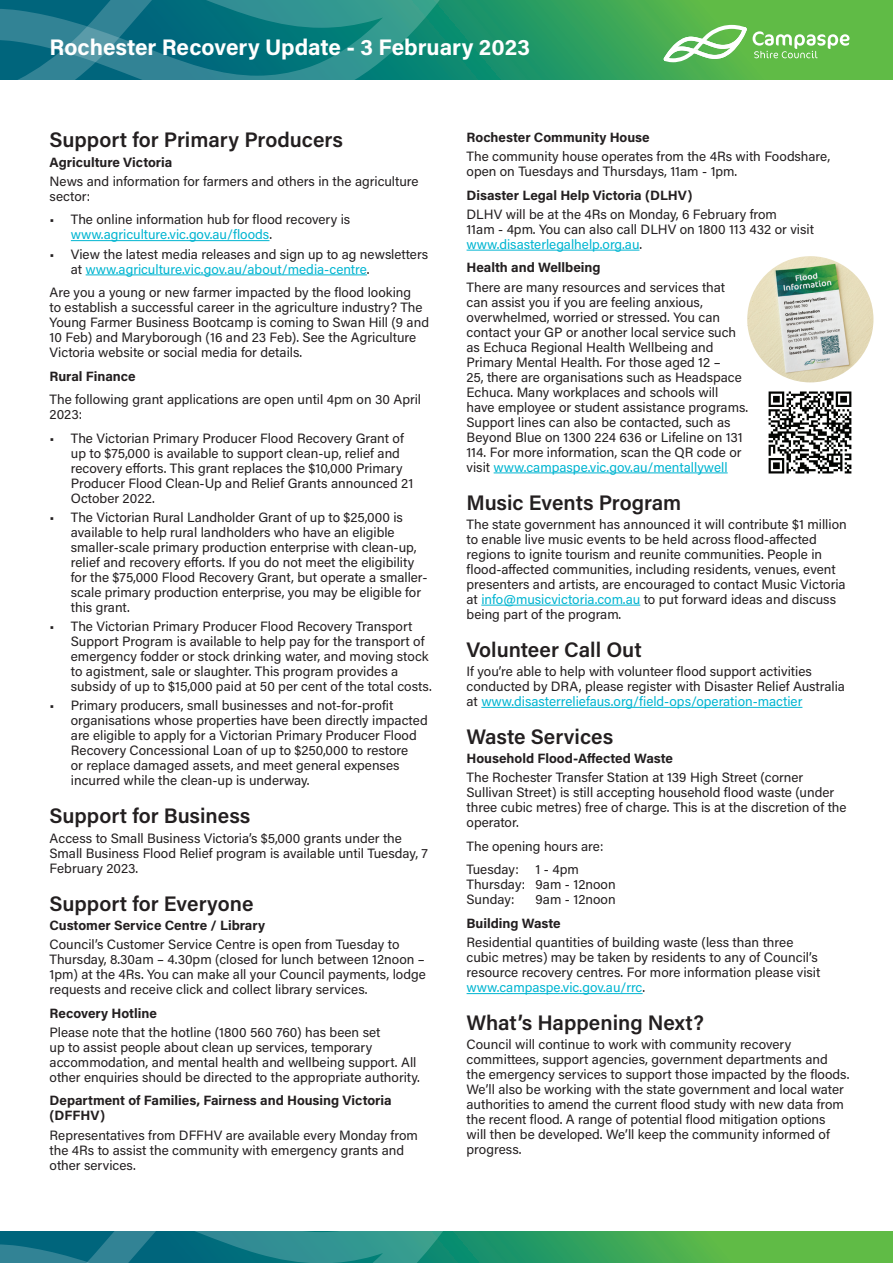
<style>
.page{position:relative;width:893px;height:1263px;background:#fff}
.page>*{position:absolute;margin:0;border:0;box-sizing:border-box;transform-origin:0 0}
.t1{font:700 22.5px "Acumin Pro";color:#fff}
.t2{font:600 21px "Acumin Pro";color:#231f20}
.t3{font:13.5px/15px "Acumin Pro";color:#231f20}
.t4{font:700 13.5px/15px "Acumin Pro";color:#231f20}
.s1{color:#00b5d1}
</style>
<div class="page">
<svg style="left:511px;top:1231px;width:382px;height:32px;background:#4cb050"></svg>
<svg style="left:0;top:1231px;width:511px;height:32px;background:#1c8285"></svg>
<svg style="left:511px;top:0;width:382px;height:79px;background:#47ad52"></svg>
<svg style="left:0;top:0;width:511px;height:79px;background:#198183"></svg>
<svg style="left:753px;top:31px;width:96px;height:27px"></svg>
<svg style="left:663px;top:25px;width:84px;height:37px"></svg>
<hr style="left:71px;top:240px;width:198px;height:1px;background:#00b5d1">
<hr style="left:86px;top:275px;width:281px;height:1px;background:#00b5d1">
<hr style="left:467px;top:250px;width:172px;height:1px;background:#00b5d1">
<hr style="left:494px;top:473px;width:234px;height:1px;background:#00b5d1">
<hr style="left:481px;top:605px;width:159px;height:1px;background:#00b5d1">
<hr style="left:481px;top:707px;width:321px;height:1px;background:#00b5d1">
<hr style="left:467px;top:993px;width:176px;height:1px;background:#00b5d1">
<img style="left:747px;top:256px;width:126px;height:126px;border-radius:63px">
<img style="left:768px;top:391px;width:84px;height:83px">
<h1 class="t1" style="left:50px;top:31px;width:482px">Rochester Recovery Update - 3 February 2023</h1>
<h2 class="t2" style="left:50px;top:125px;width:295px">Support for Primary Producers</h2>
<p class="t4" style="left:50px;top:154px;width:124px">Agriculture Victoria</p>
<p class="t3" style="left:50px;top:173px;width:370px">News and information for farmers and others in the agriculture sector:</p>
<p class="t3" style="left:71px;top:211px;width:281px;text-indent:-21px">• The online information hub for flood recovery is <span class="s1">www.agriculture.vic.gov.au/floods</span>.</p>
<p class="t3" style="left:71px;top:246px;width:359px;text-indent:-21px">• View the latest media releases and sign up to ag newsletters at <span class="s1">www.agriculture.vic.gov.au/about/media-centre</span>.</p>
<p class="t3" style="left:50px;top:284px;width:381px">Are you a young or new farmer impacted by the flood looking<br>to establish a successful career in the agriculture industry? The Young Farmer Business Bootcamp is coming to Swan Hill (9 and 10 Feb) and Maryborough (16 and 23 Feb). See the Agriculture Victoria website or social media for details.</p>
<p class="t4" style="left:50px;top:368px;width:88px">Rural Finance</p>
<p class="t3" style="left:50px;top:391px;width:373px">The following grant applications are open until 4pm on 30 April<br>2023:</p>
<p class="t3" style="left:71px;top:430px;width:344px;text-indent:-21px">• The Victorian Primary Producer Flood Recovery Grant of up to $75,000 is available to support clean-up, relief and recovery efforts. This grant replaces the $10,000 Primary Producer Flood Clean-Up and Relief Grants announced 21<br>October 2022.</p>
<p class="t3" style="left:71px;top:509px;width:358px;text-indent:-21px">• The Victorian Rural Landholder Grant of up to $25,000 is available to help rural landholders who have an eligible smaller-scale primary production enterprise with clean-up, relief and recovery efforts. If you do not meet the eligibility for the $75,000 Flood Recovery Grant, but operate a smaller&shy;scale primary production enterprise, you may be eligible for this grant.</p>
<p class="t3" style="left:71px;top:618px;width:362px;text-indent:-21px">• The Victorian Primary Producer Flood Recovery Transport Support Program is available to help pay for the transport of emergency fodder or stock drinking water, and moving stock to agistment, sale or slaughter. This program provides a subsidy of up to $15,000 paid at 50 per cent of the total costs.</p>
<p class="t3" style="left:71px;top:697px;width:358px;text-indent:-21px">• Primary producers, small businesses and not-for-profit organisations whose properties have been directly impacted are eligible to apply for a Victorian Primary Producer Flood Recovery Concessional Loan of up to $250,000 to restore<br>or replace damaged assets, and meet general expenses incurred while the clean-up is underway.</p>
<h2 class="t2" style="left:50px;top:801px;width:202px">Support for Business</h2>
<p class="t3" style="left:50px;top:830px;width:380px">Access to Small Business Victoria’s $5,000 grants under the<br>Small Business Flood Relief program is available until Tuesday, 7<br>February 2023.</p>
<h2 class="t2" style="left:50px;top:888px;width:205px">Support for Everyone</h2>
<p class="t4" style="left:50px;top:917px;width:217px">Customer Service Centre / Library</p>
<p class="t3" style="left:50px;top:936px;width:378px">Council’s Customer Service Centre is open from Tuesday to Thursday, 8.30am – 4.30pm (closed for lunch between 12noon – 1pm) at the 4Rs. You can make all your Council payments, lodge requests and receive click and collect library services.</p>
<p class="t4" style="left:50px;top:1005px;width:109px">Recovery Hotline</p>
<p class="t3" style="left:50px;top:1024px;width:372px">Please note that the hotline (1800 560 760) has been set<br>up to assist people about clean up services, temporary accommodation, and mental health and wellbeing support. All other enquiries should be directed to the appropriate authority.</p>
<p class="t4" style="left:50px;top:1092px;width:344px">Department of Families, Fairness and Housing Victoria (DFFHV)</p>
<p class="t3" style="left:50px;top:1127px;width:370px">Representatives from DFFHV are available every Monday from the 4Rs to assist the community with emergency grants and other services.</p>
<p class="t4" style="left:467px;top:129px;width:185px">Rochester Community House</p>
<p class="t3" style="left:467px;top:148px;width:365px">The community house operates from the 4Rs with Foodshare, open on Tuesdays and Thursdays, 11am - 1pm.</p>
<p class="t4" style="left:467px;top:187px;width:227px">Disaster Legal Help Victoria (DLHV)</p>
<p class="t3" style="left:467px;top:206px;width:349px">DLHV will be at the 4Rs on Monday, 6 February from<br>11am - 4pm. You can also call DLHV on 1800 113 432 or visit <span class="s1">www.disasterlegalhelp.org.au</span>.</p>
<p class="t4" style="left:467px;top:259px;width:136px">Health and Wellbeing</p>
<p class="t3" style="left:467px;top:279px;width:283px">There are many resources and services that can assist you if you are feeling anxious, overwhelmed, worried or stressed. You can contact your GP or another local service such as Echuca Regional Health Wellbeing and Primary Mental Health. For those aged 12 –<br>25, there are organisations such as Headspace Echuca. Many workplaces and schools will have employee or student assistance programs.<br>Support lines can also be contacted, such as Beyond Blue on 1300 224 636 or Lifeline on 131<br>114. For more information, scan the QR code or visit <span class="s1">www.campaspe.vic.gov.au/mentallywell</span></p>
<h2 class="t2" style="left:467px;top:487px;width:216px">Music Events Program</h2>
<p class="t3" style="left:467px;top:516px;width:382px">The state government has announced it will contribute $1 million to enable live music events to be held across flood-affected regions to ignite tourism and reunite communities. People in flood-affected communities, including residents, venues, event presenters and artists, are encouraged to contact Music Victoria at <span class="s1">info@musicvictoria.com.au</span> to put forward ideas and discuss being part of the program.</p>
<h2 class="t2" style="left:467px;top:635px;width:177px">Volunteer Call Out</h2>
<p class="t3" style="left:467px;top:663px;width:380px">If you’re able to help with volunteer flood support activities conducted by DRA, please register with Disaster Relief Australia at <span class="s1">www.disasterreliefaus.org/field-ops/operation-mactier</span></p>
<h2 class="t2" style="left:467px;top:722px;width:148px">Waste Services</h2>
<p class="t4" style="left:467px;top:750px;width:208px">Household Flood-Affected Waste</p>
<p class="t3" style="left:467px;top:770px;width:382px">The Rochester Transfer Station at 139 High Street (corner Sullivan Street) is still accepting household flood waste (under three cubic metres) free of charge. This is at the discretion of the operator.</p>
<p class="t3" style="left:467px;top:834px;width:139px;line-height:23.5px">The opening hours are:<br>Tuesday: 1 - 4pm</p>
<p class="t3" style="left:467px;top:877px;width:151px">Thursday: 9am - 12noon<br>Sunday:</p>
<p class="t3" style="left:536px;top:892px;width:82px">9am - 12noon</p>
<p class="t4" style="left:467px;top:915px;width:96px">Building Waste</p>
<p class="t3" style="left:467px;top:934px;width:355px">Residential quantities of building waste (less than three cubic metres) may be taken by residents to any of Council’s resource recovery centres. For more information please visit <span class="s1">www.campaspe.vic.gov.au/rrc</span>.</p>
<h2 class="t2" style="left:467px;top:1008px;width:239px">What’s Happening Next?</h2>
<p class="t3" style="left:467px;top:1037px;width:384px">Council will continue to work with community recovery committees, support agencies, government departments and the emergency services to support those impacted by the floods.<br>We’ll also be working with the state government and local water authorities to amend the current flood study with new data from the recent flood. A range of potential flood mitigation options<br>will then be developed. We’ll keep the community informed of progress.</p>
</div>
